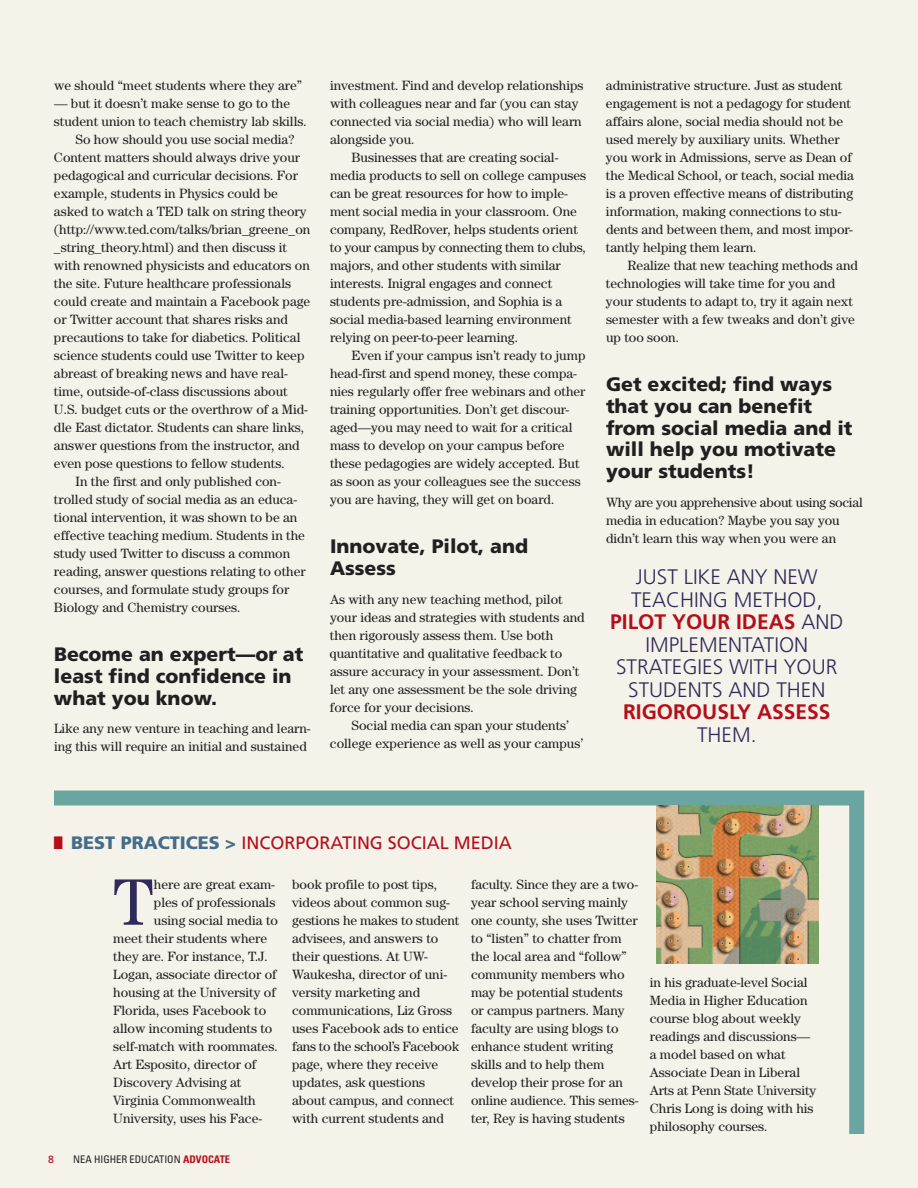
<style>
.page{position:relative;width:918px;height:1188px;background:#f5f3e9}
.page>*{position:absolute;margin:0;border:0;box-sizing:border-box;transform-origin:0 0}
.t1{font:65.85px "Century";color:#302a5b}
.t2{font:300 21px/22.5px "Frutiger";color:#302a5b;text-align:center}
.t3{font:700 21px "Frutiger";color:#b50e1a}
.t4{font:900 19.5px/21.8px "Frutiger";color:#231f20}
.t5{font:18px "Frutiger";color:#b50e1a}
.t6{font:13.5px/18px "Century";color:#231f20}
.t7{font:condensed 10.5px "Univers";color:#231f20}
.t8{font:10.5px "Frutiger";color:#b50e1a}
.s1{font-weight:700;color:#b50e1a}
.s2{font-weight:900}
.s3{font-weight:900;color:#446c8b}
</style>
<div class="page">
<svg style="left:54px;top:790px;width:811px;height:344px"></svg>
<img style="left:657px;top:806px;width:162px;height:157px">
<p class="t6" style="left:54px;top:78px;width:250px">we should “meet students where they are”</p>
<p class="t6" style="left:54px;top:96px;width:238px">— but it doesn’t make sense to go to the</p>
<p class="t6" style="left:54px;top:114px;width:254px">student union to teach chemistry lab skills.</p>
<p class="t6" style="left:76px;top:132px;width:220px">So how should you use social media?</p>
<p class="t6" style="left:54px;top:150px;width:248px">Content matters should always drive your</p>
<p class="t6" style="left:54px;top:168px;width:245px">pedagogical and curricular decisions. For</p>
<p class="t6" style="left:54px;top:186px;width:226px">example, students in Physics could be</p>
<p class="t6" style="left:54px;top:204px;width:254px">asked to watch a TED talk on string theory</p>
<p class="t6" style="left:54px;top:222px;width:258px">(http://www.ted.com/talks/brian_greene_on</p>
<p class="t6" style="left:54px;top:240px;width:235px">_string_theory.html) and then discuss it</p>
<p class="t6" style="left:54px;top:258px;width:257px">with renowned physicists and educators on</p>
<p class="t6" style="left:54px;top:276px;width:239px">the site. Future healthcare professionals</p>
<p class="t6" style="left:54px;top:294px;width:258px">could create and maintain a Facebook page</p>
<p class="t6" style="left:54px;top:312px;width:236px">or Twitter account that shares risks and</p>
<p class="t6" style="left:54px;top:330px;width:248px">precautions to take for diabetics. Political</p>
<p class="t6" style="left:54px;top:348px;width:252px">science students could use Twitter to keep</p>
<p class="t6" style="left:54px;top:366px;width:235px">abreast of breaking news and have real-</p>
<p class="t6" style="left:54px;top:384px;width:235px">time, outside-of-class discussions about</p>
<p class="t6" style="left:54px;top:402px;width:256px">U.S. budget cuts or the overthrow of a Mid-</p>
<p class="t6" style="left:54px;top:420px;width:252px">dle East dictator. Students can share links,</p>
<p class="t6" style="left:54px;top:438px;width:247px">answer questions from the instructor, and</p>
<p class="t6" style="left:54px;top:456px;width:232px">even pose questions to fellow students.</p>
<p class="t6" style="left:76px;top:474px;width:207px">In the first and only published con-</p>
<p class="t6" style="left:54px;top:492px;width:245px">trolled study of social media as an educa-</p>
<p class="t6" style="left:54px;top:510px;width:245px">tional intervention, it was shown to be an</p>
<p class="t6" style="left:54px;top:528px;width:252px">effective teaching medium. Students in the</p>
<p class="t6" style="left:54px;top:546px;width:238px">study used Twitter to discuss a common</p>
<p class="t6" style="left:54px;top:564px;width:253px">reading, answer questions relating to other</p>
<p class="t6" style="left:54px;top:582px;width:237px">courses, and formulate study groups for</p>
<p class="t6" style="left:54px;top:600px;width:188px">Biology and Chemistry courses.</p>
<h3 class="t4" style="left:54px;top:645px;width:251px">Become an expert—or at least find confidence in what you know.</h3>
<p class="t6" style="left:54px;top:721px;width:258px">Like any new venture in teaching and learn&shy;ing this will require an initial and sustained</p>
<p class="t6" style="left:330px;top:78px;width:255px">investment. Find and develop relationships</p>
<p class="t6" style="left:330px;top:96px;width:250px">with colleagues near and far (you can stay</p>
<p class="t6" style="left:330px;top:114px;width:253px">connected via social media) who will learn</p>
<p class="t6" style="left:330px;top:132px;width:86px">alongside you.</p>
<p class="t6" style="left:352px;top:150px;width:208px">Businesses that are creating social-</p>
<p class="t6" style="left:330px;top:168px;width:258px">media products to sell on college campuses</p>
<p class="t6" style="left:330px;top:186px;width:239px">can be great resources for how to imple-</p>
<p class="t6" style="left:330px;top:204px;width:248px">ment social media in your classroom. One</p>
<p class="t6" style="left:330px;top:222px;width:249px">company, RedRover, helps students orient</p>
<p class="t6" style="left:330px;top:240px;width:258px">to your campus by connecting them to clubs,</p>
<p class="t6" style="left:330px;top:258px;width:232px">majors, and other students with similar</p>
<p class="t6" style="left:330px;top:276px;width:224px">interests. Inigral engages and connect</p>
<p class="t6" style="left:330px;top:294px;width:234px">students pre-admission, and Sophia is a</p>
<p class="t6" style="left:330px;top:312px;width:243px">social media-based learning environment</p>
<p class="t6" style="left:330px;top:330px;width:190px">relying on peer-to-peer learning.</p>
<p class="t6" style="left:352px;top:348px;width:235px">Even if your campus isn’t ready to jump</p>
<p class="t6" style="left:330px;top:366px;width:249px">head-first and spend money, these compa-</p>
<p class="t6" style="left:330px;top:384px;width:257px">nies regularly offer free webinars and other</p>
<p class="t6" style="left:330px;top:402px;width:241px">training opportunities. Don’t get discour-</p>
<p class="t6" style="left:330px;top:420px;width:244px">aged—you may need to wait for a critical</p>
<p class="t6" style="left:330px;top:438px;width:236px">mass to develop on your campus before</p>
<p class="t6" style="left:330px;top:456px;width:251px">these pedagogies are widely accepted. But</p>
<p class="t6" style="left:330px;top:474px;width:252px">as soon as your colleagues see the success</p>
<p class="t6" style="left:330px;top:492px;width:226px">you are having, they will get on board.</p>
<h3 class="t4" style="left:330px;top:537px;width:200px">Innovate, Pilot, and<br>Assess</h3>
<p class="t6" style="left:330px;top:591px;width:256px">As with any new teaching method, pilot your ideas and strategies with students and then rigorously assess them. Use both quantitative and qualitative feedback to assure accuracy in your assessment. Don’t let any one assessment be the sole driving force for your decisions.</p>
<p class="t6" style="left:330px;top:717px;width:255px;text-align:center">Social media can span your students’ college experience as well as your campus’</p>
<p class="t6" style="left:606px;top:78px;width:250px">administrative structure. Just as student engagement is not a pedagogy for student affairs alone, social media should not be used merely by auxiliary units. Whether you work in Admissions, serve as Dean of the Medical School, or teach, social media is a proven effective means of distributing information, making connections to stu&shy;dents and between them, and most impor&shy;tantly helping them learn.</p>
<p class="t6" style="left:606px;top:258px;width:254px;text-indent:22px">Realize that new teaching methods and technologies will take time for you and your students to adapt to, try it again next semester with a few tweaks and don’t give up too soon.</p>
<h3 class="t4" style="left:606px;top:375px;width:248px">Get excited; find ways that you can benefit from social media and it will help you motivate your students!</h3>
<p class="t6" style="left:606px;top:494px;width:258px">Why are you apprehensive about using social media in education? Maybe you say you didn’t learn this way when you were an</p>
<h2 class="t2" style="left:610px;top:567px;width:235px">JUST LIKE ANY NEW<br>TEACHING METHOD,<br><span class="s1">PILOT YOUR IDEAS</span> AND<br>IMPLEMENTATION<br>STRATEGIES WITH YOUR<br>STUDENTS AND THEN</h2>
<h2 class="t3" style="left:623px;top:703px;width:209px">RIGOROUSLY ASSESS</h2>
<h2 class="t2" style="left:697px;top:725px;width:61px">THEM.</h2>
<h3 class="t5" style="left:51px;top:836px;width:463px"><span class="s2">I</span> <span class="s3">BEST PRACTICES &gt;</span> INCORPORATING SOCIAL MEDIA</h3>
<h1 class="t1" style="left:113px;top:879px;width:42px">T</h1>
<p class="t6" style="left:154px;top:876px;width:123px">here are great exam-</p>
<p class="t6" style="left:154px;top:894px;width:123px">ples of professionals</p>
<p class="t6" style="left:154px;top:912px;width:126px">using social media to</p>
<p class="t6" style="left:113px;top:930px;width:155px">meet their students where</p>
<p class="t6" style="left:113px;top:948px;width:156px">they are. For instance, T.J.</p>
<p class="t6" style="left:113px;top:966px;width:165px">Logan, associate director of</p>
<p class="t6" style="left:113px;top:984px;width:164px">housing at the University of</p>
<p class="t6" style="left:113px;top:1002px;width:154px">Florida, uses Facebook to</p>
<p class="t6" style="left:113px;top:1020px;width:161px">allow incoming students to</p>
<p class="t6" style="left:113px;top:1038px;width:166px">self-match with roommates.</p>
<p class="t6" style="left:113px;top:1056px;width:145px">Art Esposito, director of</p>
<p class="t6" style="left:113px;top:1074px;width:130px">Discovery Advising at</p>
<p class="t6" style="left:113px;top:1092px;width:144px">Virginia Commonwealth</p>
<p class="t6" style="left:113px;top:1110px;width:150px">University, uses his Face-</p>
<p class="t8" style="left:48px;top:1155px;width:7px">8</p>
<p class="t7" style="left:73px;top:1155px;width:159px">NEA HIGHER EDUCATION <span class="s1">ADVOCATE</span></p>
<p class="t6" style="left:292px;top:876px;width:169px">book profile to post tips, videos about common sug&shy;gestions he makes to student advisees, and answers to their questions. At UW-<br>Waukesha, director of uni&shy;versity marketing and communications, Liz Gross uses Facebook ads to entice fans to the school’s Facebook page, where they receive updates, ask questions about campus, and connect with current students and</p>
<p class="t6" style="left:471px;top:876px;width:169px">faculty. Since they are a two&shy;year school serving mainly one county, she uses Twitter to “listen” to chatter from the local area and “follow” community members who may be potential students or campus partners. Many faculty are using blogs to enhance student writing skills and to help them develop their prose for an online audience. This semes&shy;ter, Rey is having students</p>
<p class="t6" style="left:650px;top:975px;width:168px">in his graduate-level Social<br>Media in Higher Education course blog about weekly readings and discussions— a model based on what<br>Associate Dean in Liberal<br>Arts at Penn State University<br>Chris Long is doing with his philosophy courses.</p>
</div>
